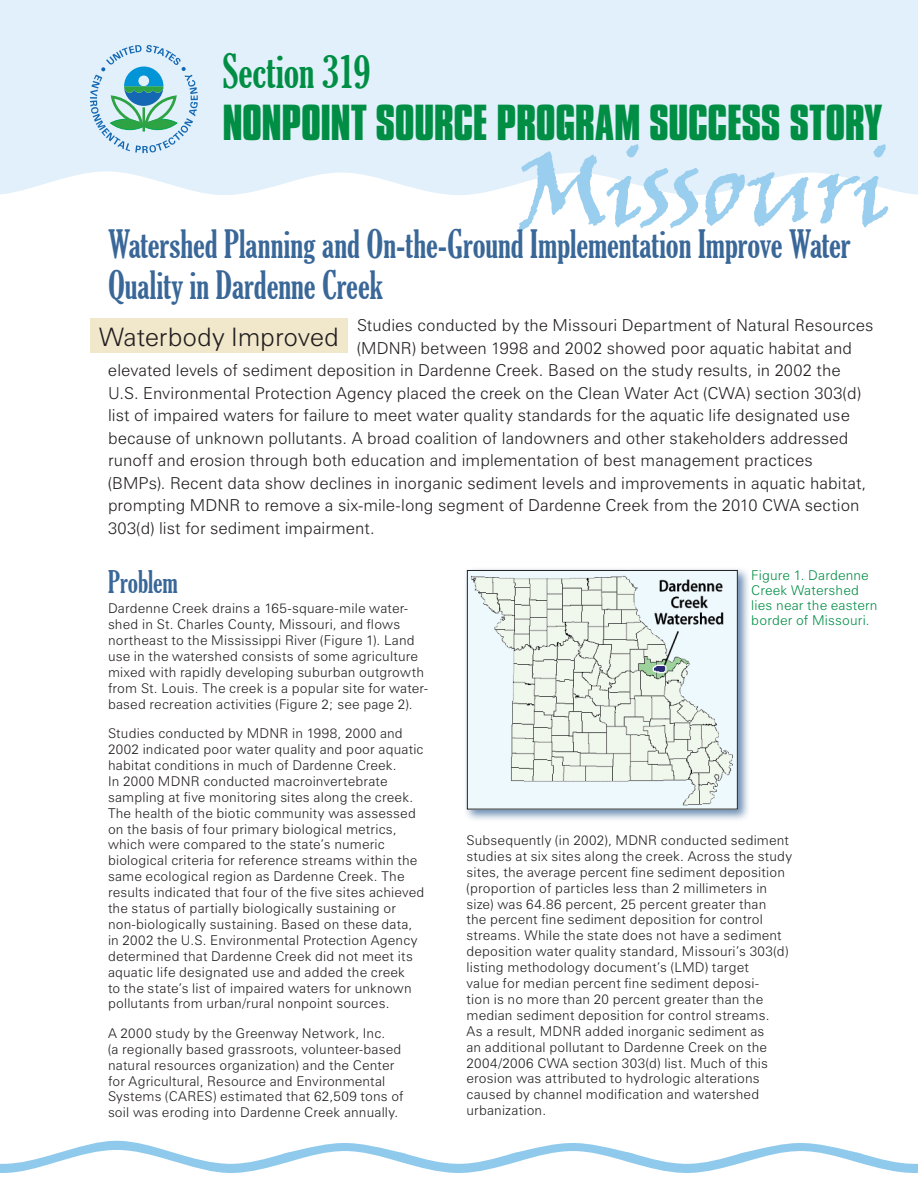
<style>
.page{position:relative;width:918px;height:1188px;background:#fff}
.page>*{position:absolute;margin:0;border:0;box-sizing:border-box;transform-origin:0 0}
.t1{font:105px "Viner Hand ITC";letter-spacing:-.035em;color:#99ceee}
.t2{font:extra-condensed 45px "Gloucester";letter-spacing:-.005em;color:#008e45}
.t3{font:700 43.5px "Compacta BT";letter-spacing:-.01em;color:#008e45}
.t4{font:extra-condensed 37.5px/40.5px "Gloucester";color:#396798}
.t5{font:extra-condensed 30px "Gloucester";color:#396798}
.t6{font:300 25.5px "Zurich BT";letter-spacing:-.005em;color:#231f20}
.t7{font:300 16.5px "Zurich BT";letter-spacing:.005em;color:#231f20}
.t8{font:300 13.5px/15.9px "Zurich BT";letter-spacing:.015em;color:#231f20}
.t9{font:300 13.5px/15px "Zurich BT";letter-spacing:.015em;color:#008e45}
</style>
<div class="page">
<svg style="left:0;top:1141px;width:918px;height:32px"></svg>
<div style="left:0;top:0;width:918px;height:195px;background:#e1f0fa"></div>
<svg style="left:90px;top:45px;width:108px;height:108px;background:#add5dd"></svg>
<div style="left:90px;top:319px;width:258px;height:34px;background:#f1e8cc"></div>
<div style="left:463px;top:566px;width:287px;height:256px;background:#396798;opacity:.75"></div>
<img style="left:469px;top:572px;width:267px;height:236px">
<div style="left:467px;top:570px;width:271px;height:240px;border:1px solid #231f20"></div>
<h2 class="t2" style="left:222px;top:45px;width:150px">Section 319</h2>
<h3 class="t3" style="left:222px;top:96px;width:661px">NONPOINT SOURCE PROGRAM SUCCESS STORY</h3>
<h1 class="t1" style="left:516px;top:123px;width:376px">Missouri</h1>
<h3 class="t4" style="left:108px;top:224px;width:744px">Watershed Planning and On-the-Ground Implementation Improve Water<br>Quality in Dardenne Creek</h3>
<p class="t7" style="left:357px;top:315px;width:518px">Studies conducted by the Missouri Department of Natural Resources</p>
<p class="t7" style="left:357px;top:338px;width:497px">(MDNR) between 1998 and 2002 showed poor aquatic habitat and</p>
<p class="t7" style="left:108px;top:360px;width:734px">elevated levels of sediment deposition in Dardenne Creek. Based on the study results, in 2002 the</p>
<p class="t7" style="left:108px;top:383px;width:754px">U.S. Environmental Protection Agency placed the creek on the Clean Water Act (CWA) section 303(d)</p>
<p class="t7" style="left:108px;top:405px;width:743px">list of impaired waters for failure to meet water quality standards for the aquatic life designated use</p>
<p class="t7" style="left:108px;top:428px;width:742px">because of unknown pollutants. A broad coalition of landowners and other stakeholders addressed</p>
<p class="t7" style="left:108px;top:450px;width:706px">runoff and erosion through both education and implementation of best management practices</p>
<p class="t7" style="left:108px;top:473px;width:760px">(BMPs). Recent data show declines in inorganic sediment levels and improvements in aquatic habitat,</p>
<p class="t7" style="left:108px;top:495px;width:753px">prompting MDNR to remove a six-mile-long segment of Dardenne Creek from the 2010 CWA section</p>
<p class="t7" style="left:108px;top:518px;width:268px">303(d) list for sediment impairment.</p>
<h3 class="t6" style="left:99px;top:321px;width:242px">Waterbody Improved</h3>
<h3 class="t5" style="left:108px;top:565px;width:71px">Problem</h3>
<p class="t8" style="left:108px;top:600px;width:321px">Dardenne Creek drains a 165-square-mile water&shy;shed in St. Charles County, Missouri, and flows northeast to the Mississippi River (Figure 1). Land use in the watershed consists of some agriculture mixed with rapidly developing suburban outgrowth from St. Louis. The creek is a popular site for water&shy;based recreation activities (Figure 2; see page 2).</p>
<p class="t8" style="left:108px;top:725px;width:318px">Studies conducted by MDNR in 1998, 2000 and 2002 indicated poor water quality and poor aquatic habitat conditions in much of Dardenne Creek.<br>In 2000 MDNR conducted macroinvertebrate sampling at five monitoring sites along the creek.<br>The health of the biotic community was assessed on the basis of four primary biological metrics, which were compared to the state’s numeric biological criteria for reference streams within the same ecological region as Dardenne Creek. The results indicated that four of the five sites achieved the status of partially biologically sustaining or non-biologically sustaining. Based on these data, in 2002 the U.S. Environmental Protection Agency determined that Dardenne Creek did not meet its aquatic life designated use and added the creek<br>to the state’s list of impaired waters for unknown pollutants from urban/rural nonpoint sources.</p>
<p class="t8" style="left:108px;top:1025px;width:297px">A 2000 study by the Greenway Network, Inc.<br>(a regionally based grassroots, volunteer-based natural resources organization) and the Center for Agricultural, Resource and Environmental Systems (CARES) estimated that 62,509 tons of soil was eroding into Dardenne Creek annually.</p>
<p class="t9" style="left:751px;top:568px;width:128px">Figure 1. Dardenne<br>Creek Watershed lies near the eastern border of Missouri.</p>
<p class="t8" style="left:466px;top:832px;width:327px">Subsequently (in 2002), MDNR conducted sediment studies at six sites along the creek. Across the study sites, the average percent fine sediment deposition (proportion of particles less than 2 millimeters in size) was 64.86 percent, 25 percent greater than<br>the percent fine sediment deposition for control streams. While the state does not have a sediment deposition water quality standard, Missouri’s 303(d) listing methodology document’s (LMD) target<br>value for median percent fine sediment deposi-<br>tion is no more than 20 percent greater than the median sediment deposition for control streams.<br>As a result, MDNR added inorganic sediment as<br>an additional pollutant to Dardenne Creek on the 2004/2006 CWA section 303(d) list. Much of this erosion was attributed to hydrologic alterations caused by channel modification and watershed urbanization.</p>
</div>
